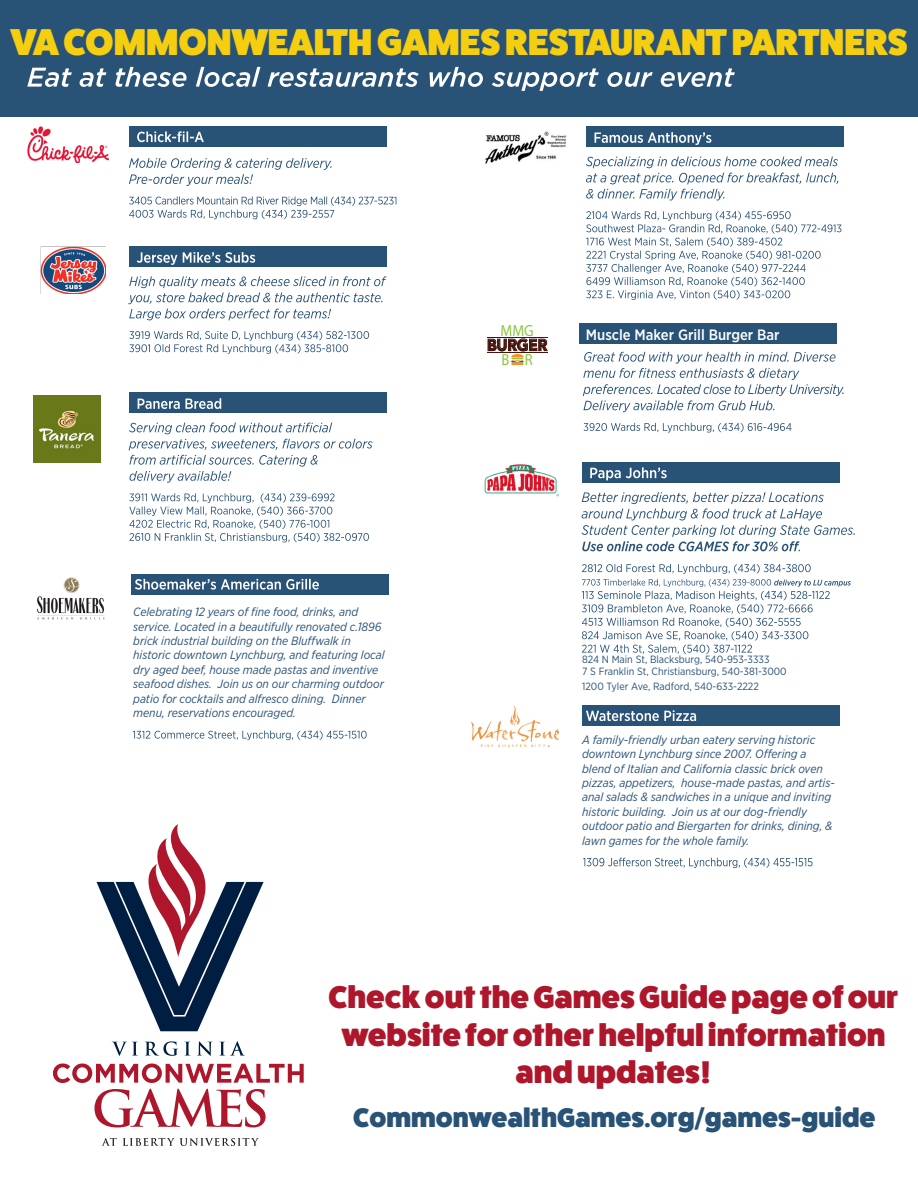
<style>
.page{position:relative;width:918px;height:1188px;background:#fff}
.page>*{position:absolute;margin:0;border:0;box-sizing:border-box;transform-origin:0 0}
.t1{font:800 37.5px "Fat Frank";color:#f6ce10}
.t2{font:800 31.5px/37.8px "Fat Frank";color:#ae172b;text-align:center}
.t3{font:800 27px "Fat Frank";color:#295277}
.t4{font:900 16.2px "Avenir";color:#44160d;scale:.91 1}
.t5{font:16.2px/28.8px "Myriad Pro";color:#8dc641;scale:.91 1}
.t6{font:500 15px "Gotham Narrow";color:#fff}
.t7{font:italic 12px/14.4px "Gotham Narrow";color:#295277}
.t8{font:10.5px "Gotham Narrow";color:#295277}
</style>
<div class="page">
<div style="left:0;top:0;width:918px;height:117px;background:#295277"></div>
<svg style="left:27px;top:67px;width:708px;height:24px"></svg>
<div style="left:129px;top:126px;width:258px;height:21px;background:#295277"></div>
<div style="left:129px;top:246px;width:258px;height:21px;background:#295277"></div>
<svg style="left:129px;top:196px;width:267px;height:23px"></svg>
<svg style="left:129px;top:158px;width:203px;height:28px"></svg>
<svg style="left:137px;top:131px;width:67px;height:11px"></svg>
<svg style="left:129px;top:331px;width:240px;height:23px"></svg>
<svg style="left:128px;top:276px;width:259px;height:44px"></svg>
<svg style="left:137px;top:252px;width:118px;height:13px"></svg>
<img style="left:27px;top:126px;width:81px;height:37px">
<img style="left:40px;top:247px;width:66px;height:47px">
<div style="left:582px;top:462px;width:258px;height:21px;background:#295277"></div>
<img style="left:484px;top:464px;width:75px;height:33px">
<div style="left:132px;top:574px;width:257px;height:21px;background:#295277"></div>
<svg style="left:133px;top:731px;width:234px;height:9px"></svg>
<svg style="left:135px;top:579px;width:184px;height:11px"></svg>
<img style="left:37px;top:577px;width:68px;height:43px">
<div style="left:129px;top:392px;width:258px;height:21px;background:#295277"></div>
<div style="left:586px;top:126px;width:258px;height:21px;background:#295277"></div>
<svg style="left:129px;top:493px;width:240px;height:49px"></svg>
<svg style="left:129px;top:423px;width:244px;height:60px"></svg>
<svg style="left:138px;top:398px;width:83px;height:11px"></svg>
<svg style="left:586px;top:211px;width:255px;height:89px"></svg>
<svg style="left:586px;top:157px;width:252px;height:44px"></svg>
<svg style="left:595px;top:132px;width:116px;height:13px"></svg>
<img style="left:485px;top:131px;width:81px;height:33px">
<div style="left:582px;top:705px;width:258px;height:21px;background:#295277"></div>
<svg style="left:583px;top:858px;width:230px;height:10px"></svg>
<img style="left:471px;top:705px;width:88px;height:42px">
<img style="left:34px;top:395px;width:67px;height:67px">
<div style="left:579px;top:323px;width:258px;height:21px;background:#295277"></div>
<hr style="left:487px;top:352px;width:61px;height:1px;background:#44160d">
<hr style="left:487px;top:337px;width:61px;height:1px;background:#44160d">
<svg style="left:488px;top:339px;width:59px;height:26px"></svg>
<svg style="left:584px;top:423px;width:208px;height:10px"></svg>
<svg style="left:583px;top:352px;width:261px;height:60px"></svg>
<svg style="left:582px;top:564px;width:269px;height:90px"></svg>
<svg style="left:581px;top:492px;width:274px;height:59px"></svg>
<svg style="left:590px;top:467px;width:77px;height:13px"></svg>
<svg style="left:586px;top:710px;width:110px;height:11px"></svg>
<svg style="left:97px;top:824px;width:167px;height:207px"></svg>
<svg style="left:95px;top:1089px;width:171px;height:38px"></svg>
<svg style="left:53px;top:1064px;width:251px;height:19px"></svg>
<svg style="left:112px;top:1042px;width:26px;height:14px"></svg>
<svg style="left:145px;top:1041px;width:33px;height:15px"></svg>
<svg style="left:185px;top:1042px;width:6px;height:14px"></svg>
<svg style="left:197px;top:1041px;width:15px;height:15px"></svg>
<svg style="left:219px;top:1041px;width:26px;height:15px"></svg>
<svg style="left:102px;top:1138px;width:15px;height:8px"></svg>
<svg style="left:123px;top:1138px;width:136px;height:8px"></svg>
<p class="t1" style="left:10px;top:21px;width:899px">VA COMMONWEALTH GAMES RESTAURANT PARTNERS</p>
<p class="t7" style="left:133px;top:604px;width:253px">Celebrating 12 years of fine food, drinks, and service. Located in a beautifully renovated c.1896 brick industrial building on the Bluffwalk in historic downtown Lynchburg, and featuring local dry aged beef, house made pastas and inventive seafood dishes. Join us on our charming outdoor patio for cocktails and alfresco dining. Dinner menu, reservations encouraged.</p>
<p class="t5" style="left:501px;top:317px;width:38px">MMG<br>B R</p>
<p class="t4" style="left:487px;top:331px;width:68px">BURGER</p>
<p class="t6" style="left:586px;top:325px;width:195px">Muscle Maker Grill Burger Bar</p>
<p class="t8" style="left:582px;top:652px;width:189px">824 N Main St, Blacksburg, 540-953-3333</p>
<p class="t8" style="left:582px;top:665px;width:206px">7 S Franklin St, Christiansburg, 540-381-3000</p>
<p class="t8" style="left:582px;top:679px;width:178px">1200 Tyler Ave, Radford, 540-633-2222</p>
<p class="t7" style="left:582px;top:732px;width:254px">A family-friendly urban eatery serving historic downtown Lynchburg since 2007. Offering a blend of Italian and California classic brick oven pizzas, appetizers, house-made pastas, and artis&shy;anal salads &amp; sandwiches in a unique and inviting historic building. Join us at our dog-friendly outdoor patio and Biergarten for drinks, dining, &amp; lawn games for the whole family.</p>
<p class="t2" style="left:329px;top:978px;width:571px">Check out the Games Guide page of our website for other helpful information and updates!</p>
<p class="t3" style="left:353px;top:1102px;width:524px">CommonwealthGames.org/games-guide</p>
</div>
